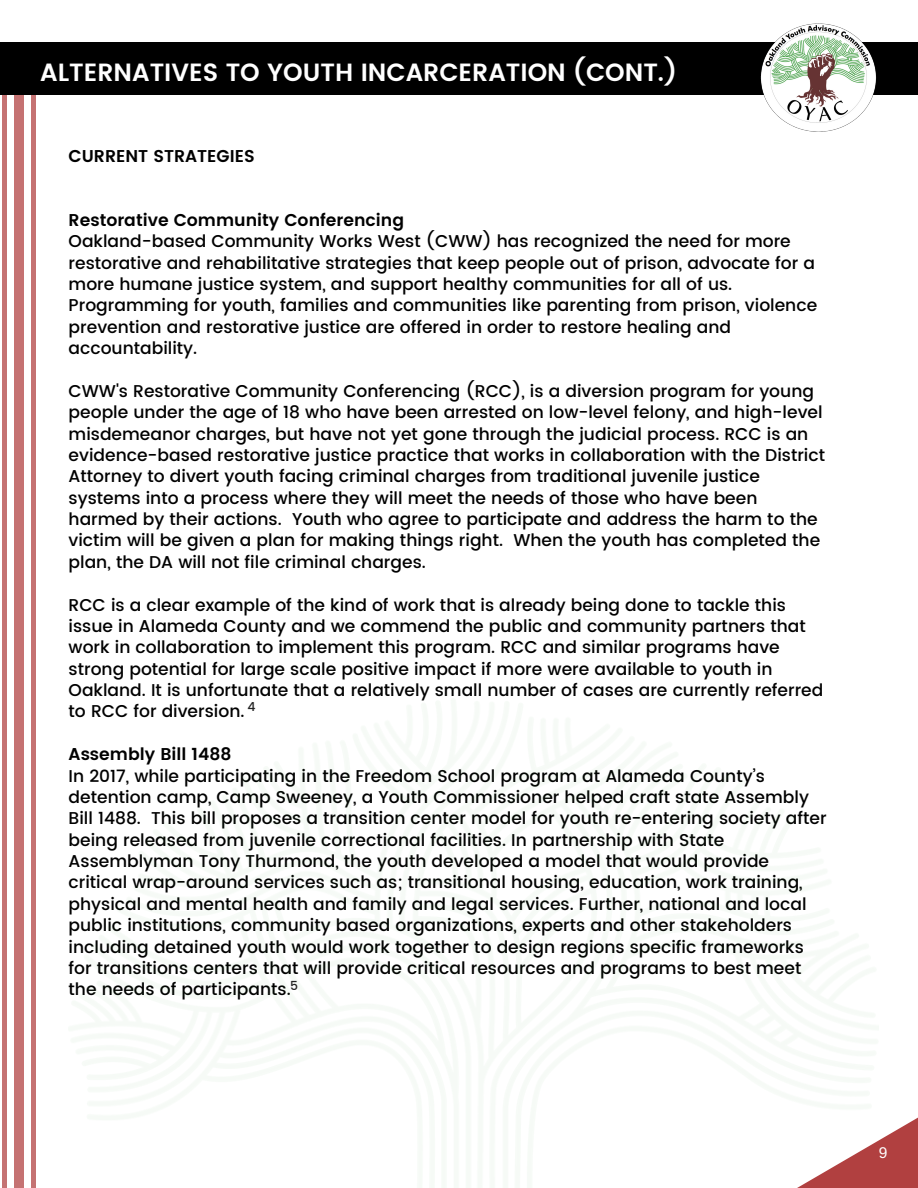
<style>
.page{position:relative;width:918px;height:1188px;background:#fff}
.page>*{position:absolute;margin:0;border:0;box-sizing:border-box;transform-origin:0 0}
.t1{font:600 24.9px "Poppins";color:#fff}
.t2{font:500 17.1px/21.3px "Poppins";color:#000}
.t3{font:600 17.1px "Poppins";color:#000}
.t4{font:15.6px "Arimo";color:#fff}
.t5{font:500 12.45px "Poppins";color:#222}
</style>
<div class="page">
<div style="left:0;top:42px;width:918px;height:52px;background:#000"></div>
<div style="left:2px;top:96px;width:5px;height:1092px;background:#c57272"></div>
<div style="left:14px;top:96px;width:10px;height:1092px;background:#c57272"></div>
<div style="left:31px;top:96px;width:5px;height:1092px;background:#c57272"></div>
<svg style="left:879px;top:1117px;width:39px;height:71px"></svg>
<img style="left:797px;top:1140px;width:82px;height:48px">
<img style="left:759px;top:23px;width:119px;height:109px">
<h1 class="t1" style="left:40px;top:58px;width:638px">ALTERNATIVES TO YOUTH INCARCERATION (CONT.)</h1>
<p class="t3" style="left:69px;top:146px;width:188px">CURRENT STRATEGIES</p>
<p class="t3" style="left:69px;top:210px;width:337px">Restorative Community Conferencing</p>
<p class="t2" style="left:69px;top:231px;width:750px">Oakland-based Community Works West (CWW) has recognized the need for more restorative and rehabilitative strategies that keep people out of prison, advocate for a more humane justice system, and support healthy communities for all of us.<br>Programming for youth, families and communities like parenting from prison, violence prevention and restorative justice are offered in order to restore healing and accountability.</p>
<p class="t2" style="left:69px;top:380px;width:758px">CWW's Restorative Community Conferencing (RCC), is a diversion program for young people under the age of 18 who have been arrested on low-level felony, and high-level misdemeanor charges, but have not yet gone through the judicial process. RCC is an evidence-based restorative justice practice that works in collaboration with the District Attorney to divert youth facing criminal charges from traditional juvenile justice systems into a process where they will meet the needs of those who have been harmed by their actions. Youth who agree to participate and address the harm to the victim will be given a plan for making things right. When the youth has completed the plan, the DA will not file criminal charges.</p>
<p class="t2" style="left:69px;top:594px;width:756px">RCC is a clear example of the kind of work that is already being done to tackle this issue in Alameda County and we commend the public and community partners that work in collaboration to implement this program. RCC and similar programs have strong potential for large scale positive impact if more were available to youth in Oakland. It is unfortunate that a relatively small number of cases are currently referred to RCC for diversion.</p>
<p class="t3" style="left:69px;top:744px;width:164px">Assembly Bill 1488</p>
<p class="t2" style="left:69px;top:765px;width:760px">In 2017, while participating in the Freedom School program at Alameda County’s detention camp, Camp Sweeney, a Youth Commissioner helped craft state Assembly Bill 1488. This bill proposes a transition center model for youth re-entering society after being released from juvenile correctional facilities. In partnership with State Assemblyman Tony Thurmond, the youth developed a model that would provide critical wrap-around services such as; transitional housing, education, work training, physical and mental health and family and legal services. Further, national and local public institutions, community based organizations, experts and other stakeholders including detained youth would work together to design regions specific frameworks for transitions centers that will provide critical resources and programs to best meet the needs of participants.</p>
<p class="t5" style="left:247px;top:699px;width:10px">4</p>
<p class="t5" style="left:290px;top:978px;width:9px">5</p>
<p class="t4" style="left:879px;top:1144px;width:10px">9</p>
</div>
